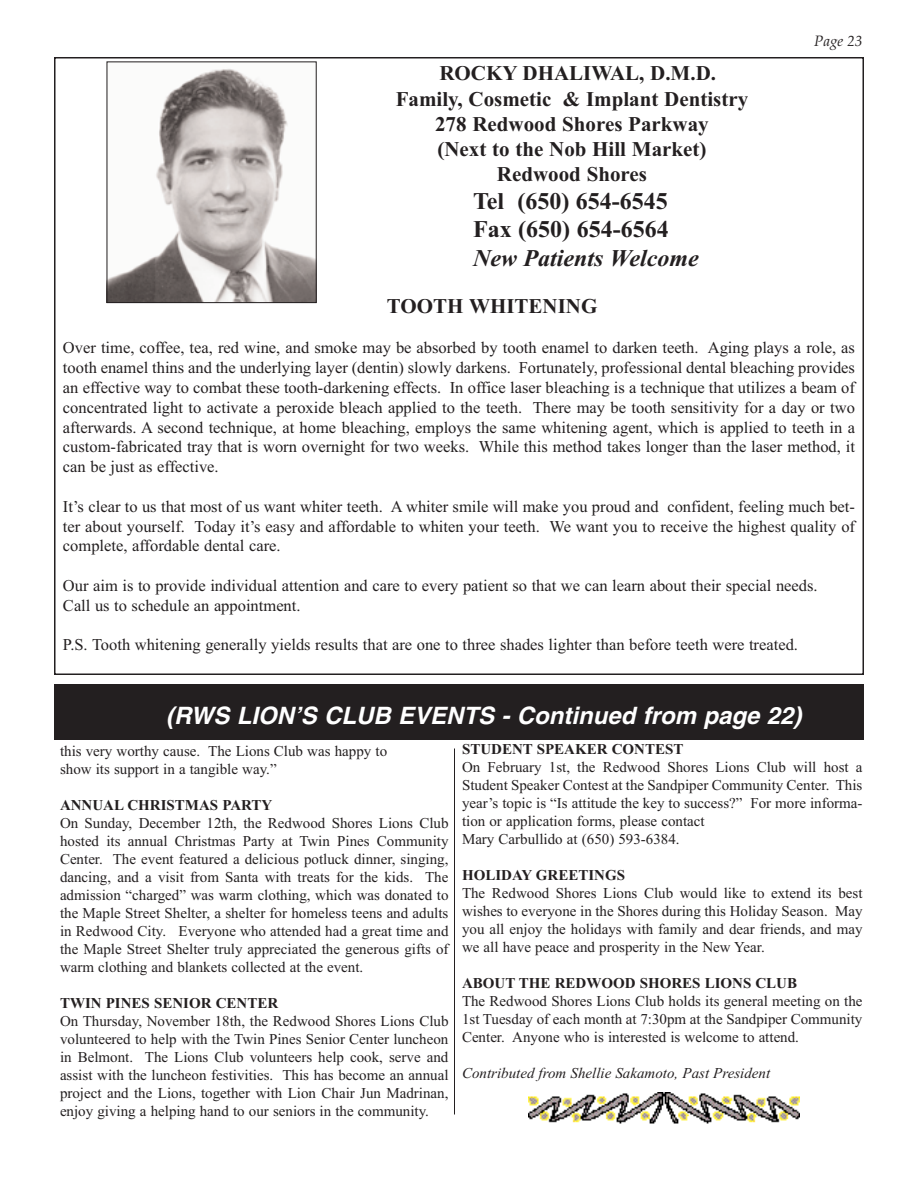
<style>
.page{position:relative;width:918px;height:1188px;background:#fff}
.page>*{position:absolute;margin:0;border:0;box-sizing:border-box;transform-origin:0 0}
.t1{font:italic 700 24px "Helvetica";color:#fff}
.t2{font:700 24px/28.8px "Times New Roman";color:#231f20}
.t3{font:italic 700 24px "Times New Roman";color:#231f20}
.t4{font:700 21px/25.2px "Times New Roman";color:#231f20;text-align:center}
.t5{font:16.5px/19.8px "Times New Roman";color:#231f20;text-align:justify}
.t6{font:15px/18px "Times New Roman";color:#231f20;text-align:justify}
.t7{font:700 15px "Times New Roman";color:#231f20}
.t8{font:italic 15px "Times New Roman";color:#231f20}
.t9{font:italic 15px "Palatino";color:#231f20}
</style>
<div class="page">
<img style="left:109px;top:69px;width:206px;height:232px">
<div style="left:107px;top:62px;width:210px;height:241px;border:1px solid #231f20"></div>
<div style="left:54px;top:684px;width:810px;height:56px;background:#231f20"></div>
<hr style="left:454px;top:748px;width:1px;height:366px;background:#231f20">
<img style="left:528px;top:1093px;width:272px;height:31px">
<p class="t9" style="left:814px;top:32px;width:50px">Page 23</p>
<h2 class="t4" style="left:396px;top:61px;width:354px">ROCKY DHALIWAL, D.M.D.<br>Family, Cosmetic &amp; Implant Dentistry<br>278 Redwood Shores Parkway<br>(Next to the Nob Hill Market)<br>Redwood Shores</h2>
<h1 class="t2" style="left:473px;top:186px;width:197px">Tel (650) 654-6545<br>Fax (650) 654-6564</h1>
<h1 class="t3" style="left:473px;top:244px;width:227px">New Patients Welcome</h1>
<h2 class="t4" style="left:387px;top:293px;width:212px">TOOTH WHITENING</h2>
<p class="t5" style="left:63px;top:338px;width:794px">Over time, coffee, tea, red wine, and smoke may be absorbed by tooth enamel to darken teeth. Aging plays a role, as tooth enamel thins and the underlying layer (dentin) slowly darkens. Fortunately, professional dental bleaching provides an effective way to combat these tooth-darkening effects. In office laser bleaching is a technique that utilizes a beam of concentrated light to activate a peroxide bleach applied to the teeth. There may be tooth sensitivity for a day or two afterwards. A second technique, at home bleaching, employs the same whitening agent, which is applied to teeth in a custom-fabricated tray that is worn overnight for two weeks. While this method takes longer than the laser method, it can be just as effective.</p>
<p class="t5" style="left:63px;top:496px;width:794px">It’s clear to us that most of us want whiter teeth. A whiter smile will make you proud and confident, feeling much bet&shy;ter about yourself. Today it’s easy and affordable to whiten your teeth. We want you to receive the highest quality of complete, affordable dental care.</p>
<p class="t5" style="left:63px;top:575px;width:756px">Our aim is to provide individual attention and care to every patient so that we can learn about their special needs.<br>Call us to schedule an appointment.</p>
<p class="t5" style="left:63px;top:635px;width:737px">P.S. Tooth whitening generally yields results that are one to three shades lighter than before teeth were treated.</p>
<h1 class="t1" style="left:166px;top:706px;width:637px">(RWS LION’S CLUB EVENTS - Continued from page 22)</h1>
<p class="t7" style="left:462px;top:740px;width:223px">STUDENT SPEAKER CONTEST</p>
<p class="t6" style="left:462px;top:758px;width:402px;text-align:left">On February 1st, the Redwood Shores Lions Club will host a Student Speaker Contest at the Sandpiper Community Center. This year’s topic is “Is attitude the key to success?” For more informa&shy;tion or application forms, please contact<br>Mary Carbullido at (650) 593-6384.</p>
<p class="t7" style="left:462px;top:866px;width:165px">HOLIDAY GREETINGS</p>
<p class="t6" style="left:462px;top:884px;width:402px">The Redwood Shores Lions Club would like to extend its best wishes to everyone in the Shores during this Holiday Season. May you all enjoy the holidays with family and dear friends, and may we all have peace and prosperity in the New Year.</p>
<p class="t7" style="left:462px;top:974px;width:337px">ABOUT THE REDWOOD SHORES LIONS CLUB</p>
<p class="t6" style="left:462px;top:992px;width:402px">The Redwood Shores Lions Club holds its general meeting on the 1st Tuesday of each month at 7:30pm at the Sandpiper Community Center. Anyone who is interested is welcome to attend.</p>
<p class="t8" style="left:462px;top:1064px;width:310px">Contributed from Shellie Sakamoto, Past President</p>
<p class="t6" style="left:60px;top:742px;width:329px">this very worthy cause. The Lions Club was happy to show its support in a tangible way.”</p>
<p class="t7" style="left:60px;top:796px;width:214px">ANNUAL CHRISTMAS PARTY</p>
<p class="t6" style="left:60px;top:814px;width:390px">On Sunday, December 12th, the Redwood Shores Lions Club hosted its annual Christmas Party at Twin Pines Community Center. The event featured a delicious potluck dinner, singing, dancing, and a visit from Santa with treats for the kids. The admission “charged” was warm clothing, which was donated to the Maple Street Shelter, a shelter for homeless teens and adults in Redwood City. Everyone who attended had a great time and the Maple Street Shelter truly appreciated the generous gifts of warm clothing and blankets collected at the event.</p>
<p class="t7" style="left:60px;top:994px;width:220px">TWIN PINES SENIOR CENTER</p>
<p class="t6" style="left:60px;top:1012px;width:390px">On Thursday, November 18th, the Redwood Shores Lions Club volunteered to help with the Twin Pines Senior Center luncheon in Belmont. The Lions Club volunteers help cook, serve and assist with the luncheon festivities. This has become an annual project and the Lions, together with Lion Chair Jun Madrinan, enjoy giving a helping hand to our seniors in the community.</p>
</div>
